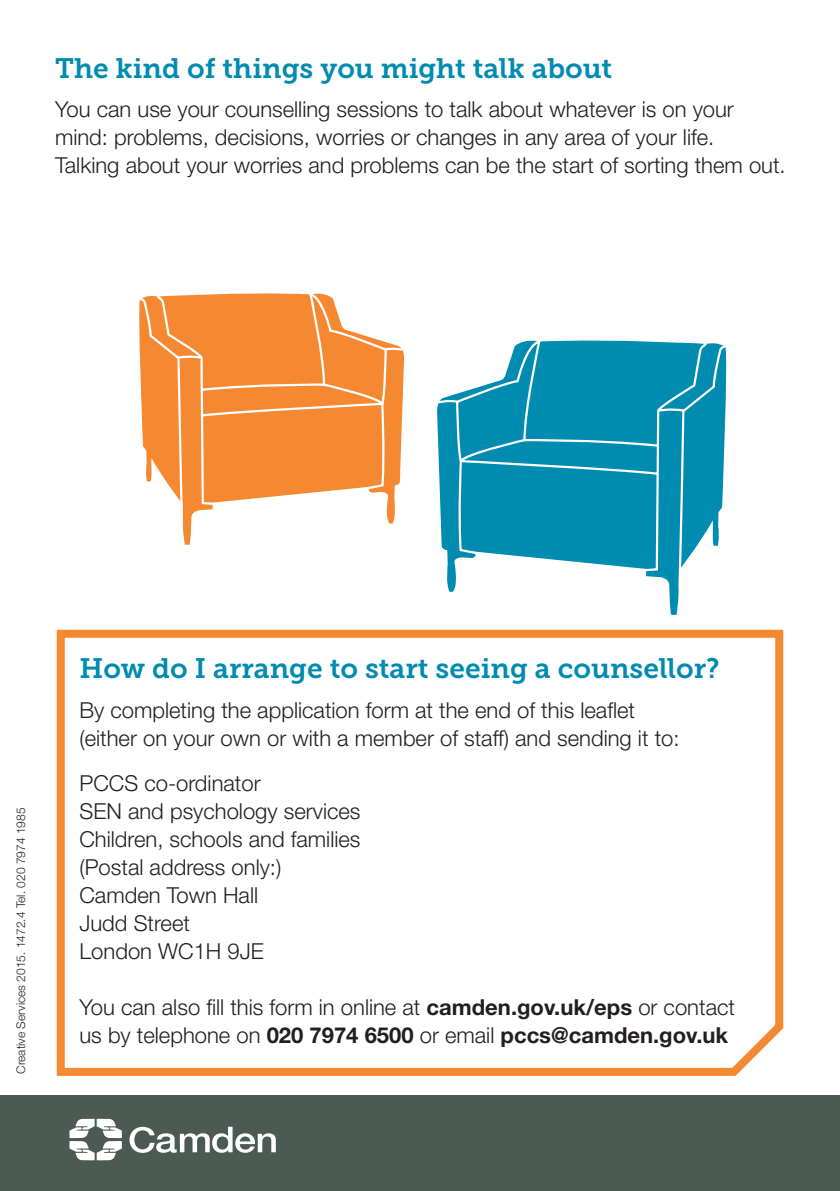
<style>
.page{position:relative;width:840px;height:1191px;background:#fff}
.page>*{position:absolute;margin:0;border:0;box-sizing:border-box;transform-origin:0 0}
.t1{font:28px "Museo Slab 700";color:#008bb0}
.t2{font:300 22px/28px "Helvetica Neue";color:#231f20}
.t3{font:300 12px "Helvetica Neue";color:#231f20}
.s1{font-weight:700}
</style>
<div class="page">
<svg style="left:447px;top:573px;width:232px;height:42px"></svg>
<svg style="left:437px;top:340px;width:290px;height:233px"></svg>
<svg style="left:182px;top:514px;width:213px;height:31px"></svg>
<svg style="left:139px;top:293px;width:265px;height:221px"></svg>
<div style="left:0;top:1095px;width:839px;height:96px;background:#4b5a52"></div>
<svg style="left:129px;top:1126px;width:147px;height:26px"></svg>
<svg style="left:69px;top:1118px;width:53px;height:42px"></svg>
<svg style="left:56px;top:629px;width:728px;height:447px"></svg>
<p class="t1" style="left:55px;top:52px;width:558px">The kind of things you might talk about</p>
<p class="t2" style="left:55px;top:95px;width:731px">You can use your counselling sessions to talk about whatever is on your mind: problems, decisions, worries or changes in any area of your life.<br>Talking about your worries and problems can be the start of sorting them out.</p>
<p class="t3" style="left:13px;top:1073px;width:268px;rotate:-90deg">Creative Services 2015. 1472.4 Tel. 020 7974 1985</p>
<p class="t1" style="left:79px;top:652px;width:641px">How do I arrange to start seeing a counsellor?</p>
<p class="t2" style="left:79px;top:695px;width:601px">By completing the application form at the end of this leaflet (either on your own or with a member of staff) and sending it to:</p>
<p class="t2" style="left:79px;top:768px;width:282px">PCCS co-ordinator<br>SEN and psychology services<br>Children, schools and families (Postal address only:)<br>Camden Town Hall<br>Judd Street<br>London WC1H 9JE</p>
<p class="t2" style="left:79px;top:992px;width:656px">You can also fill this form in online at <span class="s1">camden.gov.uk/eps</span> or contact us by telephone on <span class="s1">020 7974 6500</span> or email <span class="s1">pccs@camden.gov.uk</span></p>
</div>
